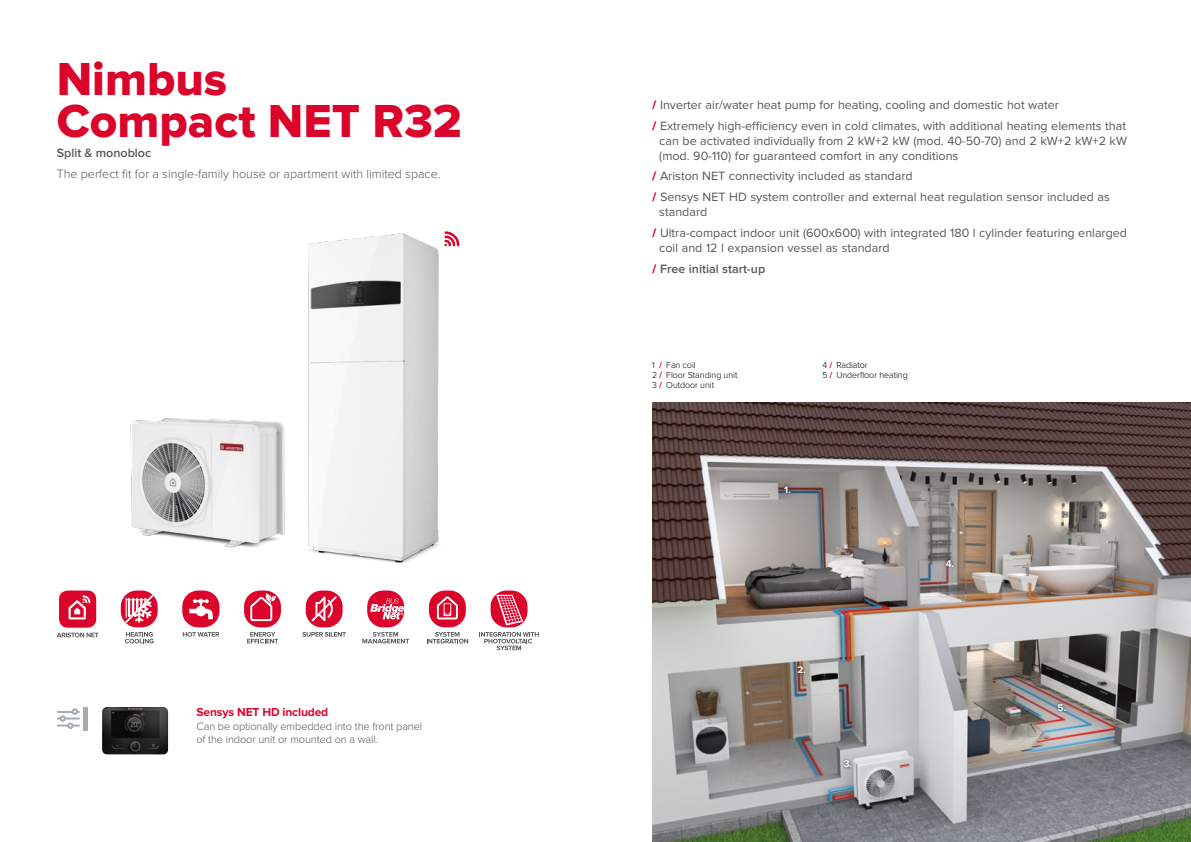
<style>
.page{position:relative;width:1191px;height:842px;background:#fff}
.page>*{position:absolute;margin:0;border:0;box-sizing:border-box;transform-origin:0 0}
.t1{font:48px/42px "Proxima Nova Extrabld";color:#db052c}
.t2{font:12.5px/20.7px "Proxima Nova";color:#575756}
.t3{font:300 12.5px "Proxima Nova";color:#575756}
.t4{font:600 12.5px "Proxima Nova";color:#575756}
.t5{font:700 12px "Proxima Nova";letter-spacing:-.01em;color:#db052c}
.t6{font:300 11px/13.2px "Proxima Nova";letter-spacing:-.01em;color:#575756}
.t7{font:700 10px "Proxima Nova";color:#fff}
.t8{font:300 9px/10px "Proxima Nova";color:#000}
.s1{font-family:"Proxima Nova Extrabld";color:#db052c}
.s2{font-weight:600}
.s3{font-weight:700;color:#db052c}
</style>
<div class="page">
<img style="left:130px;top:233px;width:330px;height:330px">
<img style="left:652px;top:403px;width:539px;height:439px">
<img style="left:102px;top:707px;width:66px;height:48px">
<svg style="left:444px;top:231px;width:15px;height:15px"></svg>
<hr style="left:58px;top:711px;width:21px;height:2px;background:#a4abb1">
<hr style="left:58px;top:717px;width:21px;height:2px;background:#a4abb1">
<hr style="left:58px;top:724px;width:21px;height:2px;background:#a4abb1">
<div style="left:72px;top:708px;width:6px;height:7px;border:2px solid #a4abb1;border-radius:50%"></div>
<div style="left:59px;top:715px;width:7px;height:7px;border:2px solid #a4abb1;border-radius:50%"></div>
<svg style="left:60px;top:709px;width:17px;height:19px"></svg>
<div style="left:67px;top:722px;width:7px;height:7px;border:2px solid #a4abb1;border-radius:50%"></div>
<hr style="left:84px;top:707px;width:4px;height:23px;background:#a4abb1">
<div style="left:781px;top:483px;width:12px;height:12px;background:#000;opacity:.75"></div>
<div style="left:795px;top:663px;width:13px;height:13px;background:#000;opacity:.75"></div>
<div style="left:841px;top:758px;width:13px;height:12px;background:#000;opacity:.75"></div>
<div style="left:943px;top:557px;width:13px;height:12px;background:#000;opacity:.75"></div>
<div style="left:1055px;top:701px;width:13px;height:13px;background:#000;opacity:.75"></div>
<svg style="left:57px;top:590px;width:41px;height:47px"></svg>
<div style="left:182px;top:590px;width:37px;height:37px;background:#db052c;border-radius:16px"></div>
<svg style="left:183px;top:632px;width:36px;height:5px"></svg>
<svg style="left:189px;top:599px;width:24px;height:20px"></svg>
<div style="left:121px;top:590px;width:37px;height:37px;background:#db052c;border-radius:16px"></div>
<svg style="left:125px;top:632px;width:29px;height:11px"></svg>
<svg style="left:125px;top:594px;width:29px;height:29px"></svg>
<div style="left:244px;top:590px;width:37px;height:37px;background:#db052c;border-radius:16px"></div>
<svg style="left:250px;top:593px;width:26px;height:28px"></svg>
<svg style="left:247px;top:632px;width:31px;height:11px"></svg>
<div style="left:306px;top:590px;width:36px;height:37px;background:#db052c;border-radius:16px"></div>
<svg style="left:311px;top:596px;width:26px;height:25px"></svg>
<svg style="left:302px;top:632px;width:44px;height:5px"></svg>
<svg style="left:362px;top:632px;width:47px;height:11px"></svg>
<div style="left:367px;top:590px;width:37px;height:37px;background:#db052c;border-radius:16px"></div>
<svg style="left:370px;top:598px;width:34px;height:21px"></svg>
<svg style="left:427px;top:632px;width:41px;height:11px"></svg>
<div style="left:429px;top:590px;width:37px;height:37px;background:#db052c;border-radius:16px"></div>
<svg style="left:437px;top:596px;width:21px;height:23px"></svg>
<svg style="left:490px;top:590px;width:37px;height:37px"></svg>
<svg style="left:479px;top:632px;width:60px;height:18px"></svg>
<svg style="left:496px;top:595px;width:27px;height:30px"></svg>
<h1 class="t1" style="left:57px;top:59px;width:407px">Nimbus<br>Compact NET R32</h1>
<p class="t4" style="left:57px;top:146px;width:96px">Split &amp; monobloc</p>
<p class="t3" style="left:57px;top:167px;width:385px">The perfect fit for a single-family house or apartment with limited space.</p>
<p class="t5" style="left:196px;top:705px;width:133px">Sensys NET HD included</p>
<p class="t6" style="left:196px;top:719px;width:227px">Can be optionally embedded into the front panel of the indoor unit or mounted on a wall.</p>
<p class="t2" style="left:652px;top:95px;width:475px"><span class="s1">/</span> Inverter air/water heat pump for heating, cooling and domestic hot water<br><span class="s1">/</span> Extremely high-efficiency even in cold climates, with additional heating elements that</p>
<p class="t2" style="left:659px;top:133px;width:469px;line-height:15px">can be activated individually from 2 kW+2 kW (mod. 40-50-70) and 2 kW+2 kW+2 kW (mod. 90-110) for guaranteed comfort in any conditions</p>
<p class="t2" style="left:652px;top:166px;width:459px"><span class="s1">/</span> Ariston NET connectivity included as standard<br><span class="s1">/</span> Sensys NET HD system controller and external heat regulation sensor included as</p>
<p class="t2" style="left:652px;top:202px;width:476px;text-indent:7px">standard<br><span class="s1">/</span> Ultra-compact indoor unit (600x600) with integrated 180 l cylinder featuring enlarged</p>
<p class="t2" style="left:652px;top:237px;width:239px;text-indent:7px">coil and 12 l expansion vessel as standard <span class="s1">/</span> <span class="s2">Free initial start-up</span></p>
<p class="t8" style="left:652px;top:360px;width:87px">1 <span class="s3">/</span> Fan coil<br>2 <span class="s3">/</span> Floor Standing unit<br>3 <span class="s3">/</span> Outdoor unit</p>
<p class="t8" style="left:822px;top:360px;width:87px">4 <span class="s3">/</span> Radiator<br>5 <span class="s3">/</span> Underfloor heating</p>
<p class="t7" style="left:784px;top:483px;width:8px">1.</p>
<p class="t7" style="left:797px;top:664px;width:10px">2.</p>
<p class="t7" style="left:843px;top:758px;width:10px">3.</p>
<p class="t7" style="left:945px;top:557px;width:10px">4.</p>
<p class="t7" style="left:1057px;top:702px;width:10px">5.</p>
</div>
